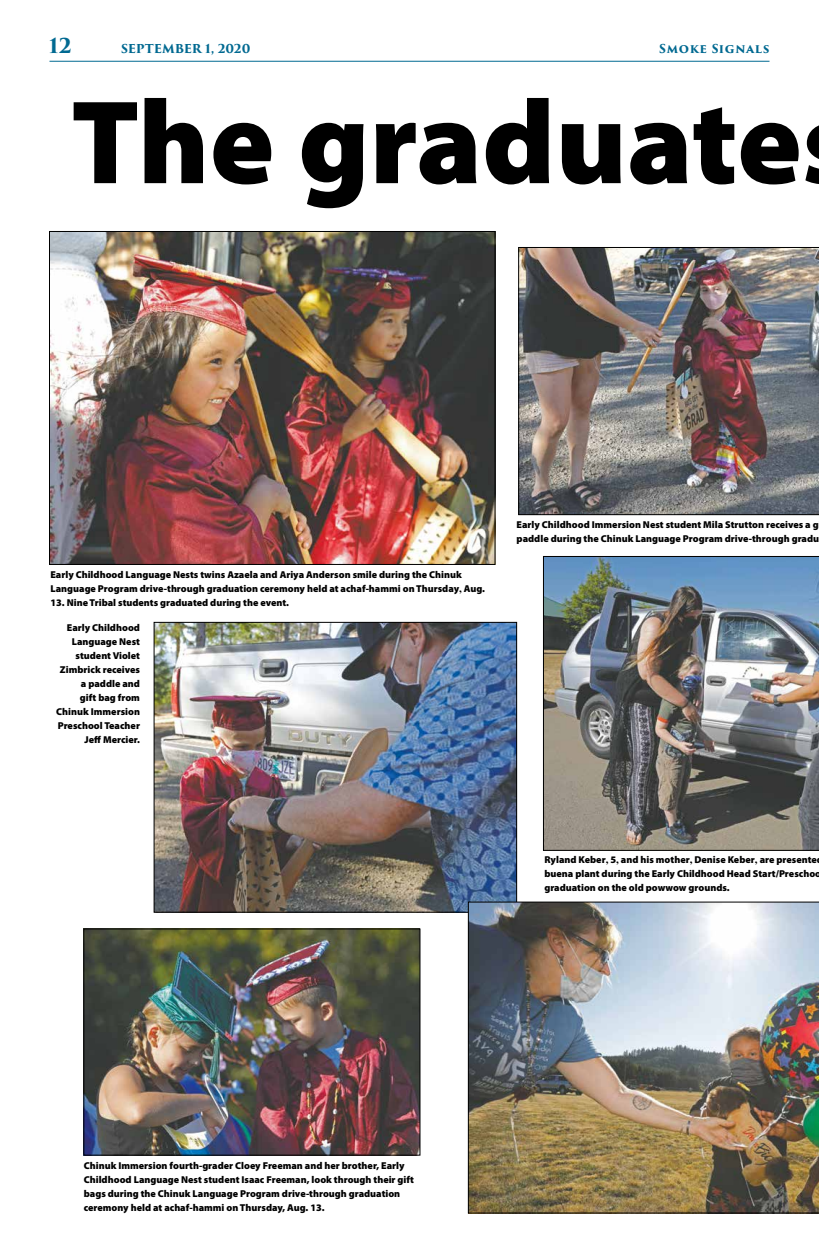
<style>
.page{position:relative;width:819px;height:1260px;background:#fff}
.page>*{position:absolute;margin:0;border:0;box-sizing:border-box;transform-origin:0 0}
.t1{font:900 120px "Myriad Pro";color:#000}
.t2{font:700 20px "Trajan Pro 3";color:#006991}
.t3{font:700 12px "Trajan Pro 3";letter-spacing:-.02em;color:#006991}
.t4{font:700 12px "Trajan Pro 3";letter-spacing:.05em;color:#006991}
.t5{font:900 10px/14px "Myriad Pro";color:#000}
.s1{font-family:"Century Schoolbook";font-weight:700}
</style>
<div class="page">
<hr style="left:50px;top:61px;width:720px;height:1px;background:#006991">
<img style="left:51px;top:233px;width:442px;height:330px">
<div style="left:49px;top:231px;width:446px;height:334px;border:1px solid #000"></div>
<img style="left:518px;top:247px;width:301px;height:268px">
<img style="left:156px;top:624px;width:359px;height:286px">
<div style="left:154px;top:622px;width:363px;height:290px;border:1px solid #000"></div>
<img style="left:86px;top:931px;width:332px;height:222px">
<div style="left:84px;top:929px;width:336px;height:226px;border:1px solid #000"></div>
<img style="left:543px;top:556px;width:276px;height:295px">
<img style="left:468px;top:902px;width:351px;height:311px">
<h2 class="t2" style="left:49px;top:37px;width:24px">12</h2>
<p class="t3" style="left:121px;top:43px;width:131px">SEPTEMBER 1, 2020</p>
<p class="t4" style="left:659px;top:43px;width:112px">Smoke Signals</p>
<h1 class="t1" style="left:71px;top:97px;width:732px">The graduate</h1>
<p class="t5" style="left:50px;top:568px;width:436px">Early Childhood Language Nests twins Azaela and Ariya Anderson smile during the Chinuk<br>Language Program drive-through graduation ceremony held at achaf-hammi on Thursday<span class="s1">,</span> Aug.</p>
<p class="t5" style="left:50px;top:596px;width:240px">13. Nine Tribal students graduated during the event.</p>
<p class="t5" style="left:56px;top:621px;width:85px;text-align:right">Early Childhood<br>Language Nest student Violet<br>Zimbrick receives a paddle and<br>gift bag from<br>Chinuk Immersion<br>Preschool Teacher<br>Jeff Mercier.</p>
<p class="t5" style="left:517px;top:519px;width:304px">Early Childhood Immersion Nest student Mila Strutton receives a g paddle during the Chinuk Language Program drive-through gradu</p>
<p class="t5" style="left:544px;top:854px;width:278px">Ryland Keber<span class="s1">,</span> 5<span class="s1">,</span> and his mother<span class="s1">,</span> Denise Keber<span class="s1">,</span> are presente buena plant during the Early Childhood Head Start/Preschoo graduation on the old powwow grounds.</p>
<p class="t5" style="left:84px;top:1159px;width:332px">Chinuk Immersion fourth-grader Cloey Freeman and her brother, Early Childhood Language Nest student Isaac Freeman, look through their gift bags during the Chinuk Language Program drive-through graduation ceremony held at achaf-hammi on Thursday, Aug. 13.</p>
</div>
